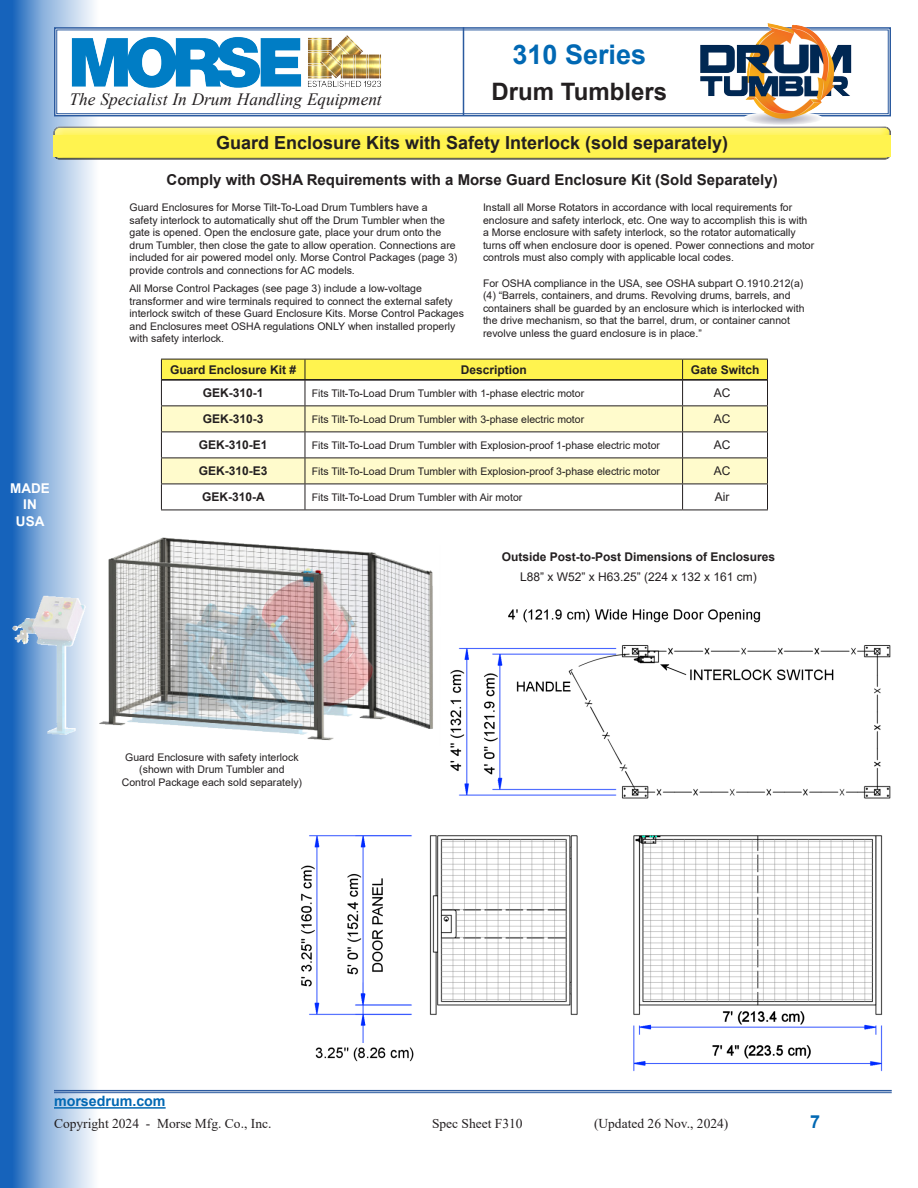
<style>
.page{position:relative;width:918px;height:1188px;background:#fff}
.page>*{position:absolute;margin:0;border:0;box-sizing:border-box;transform-origin:0 0}
.t1{font:700 27px "Arial";color:#0168b3}
.t2{font:700 24px "Arial";color:#231f20}
.t3{font:700 18px "Arial";color:#231f20}
.t4{font:700 18px "Arial";color:#0168b3}
.t5{font:italic 17.25px "Times New Roman";color:#231f20}
.Sub-Head{font:700 15px "Arial";color:#231f20}
.t6{font:700 14.25px "Arial";color:#0168b3}
.t7{font:13.5px "Times New Roman";color:#231f20}
.t8{font:700 13.5px/16.2px "Arial";color:#fff;text-align:center}
.Model__List_Text{font:700 12px "Arial";color:#231f20}
.Body_Text{font:700 12px "Arial";color:#231f20}
.Parts_List_Header{font:700 12px "Arial";color:#231f20}
.Body_Text-2{font:12px "Arial";color:#231f20}
.Model__Text_RT_Column{font:12px "Arial";color:#231f20}
.Body_Text-3{font:10.5px/12.6px "Arial";color:#231f20}
.Sub-Head-2{font:10.5px/12.6px "Arial";color:#231f20}
.Model__List_Text-2{font:10.5px "Arial";color:#231f20}
</style>
<div class="page">
<img style="left:0;top:0;width:202px;height:1188px">
<hr style="left:54px;top:1090px;width:838px;height:1px;background:#2b5a9f">
<hr style="left:54px;top:1092px;width:838px;height:1px;background:#2b5a9f">
<hr style="left:54px;top:1107px;width:112px;height:2px;background:#0168b3">
<svg style="left:53px;top:26px;width:838px;height:91px"></svg>
<div style="left:56px;top:30px;width:833px;height:84px;border:1px solid #2b5a9f"></div>
<hr style="left:463px;top:27px;width:1px;height:88px;background:#2b5a9f">
<img style="left:64px;top:22px;width:324px;height:80px">
<img style="left:724px;top:59px;width:63px;height:66px">
<img style="left:301px;top:609px;width:590px;height:463px">
<hr style="left:161px;top:510px;width:144px;height:1px;background:#231f20">
<hr style="left:305px;top:510px;width:378px;height:1px;background:#231f20">
<svg style="left:161px;top:359px;width:607px;height:151px"></svg>
<hr style="left:683px;top:510px;width:85px;height:1px;background:#231f20">
<div style="left:52px;top:125px;width:840px;height:30px;background:#cccbcb"></div>
<div style="left:52px;top:127px;width:840px;height:35px;background:#231f20;opacity:.49"></div>
<div style="left:53px;top:135px;width:838px;height:22px;background:#fff34f"></div>
<img style="left:99px;top:537px;width:334px;height:204px">
<h3 class="t5" style="left:70px;top:88px;width:314px">The Specialist In Drum Handling Equipment</h3>
<h1 class="t1" style="left:513px;top:36px;width:135px">310 Series</h1>
<h2 class="t2" style="left:492px;top:75px;width:177px">Drum Tumblers</h2>
<p class="t3" style="left:216px;top:130px;width:514px">Guard Enclosure Kits with Safety Interlock (sold separately)</p>
<p class="t8" style="left:10px;top:481px;width:41px">MADE<br>IN<br>USA</p>
<p class="Sub-Head" style="left:167px;top:170px;width:613px">Comply with OSHA Requirements with a Morse Guard Enclosure Kit (Sold Separately)</p>
<p class="Sub-Head-2" style="left:483px;top:201px;width:333px">Install all Morse Rotators in accordance with local requirements for enclosure and safety interlock, etc. One way to accomplish this is with a Morse enclosure with safety interlock, so the rotator automatically turns off when enclosure door is opened. Power connections and motor controls must also comply with applicable local codes.</p>
<p class="Sub-Head-2" style="left:483px;top:277px;width:323px">For OSHA compliance in the USA, see OSHA subpart O.1910.212(a) (4) “Barrels, containers, and drums. Revolving drums, barrels, and containers shall be guarded by an enclosure which is interlocked with the drive mechanism, so that the barrel, drum, or container cannot revolve unless the guard enclosure is in place.”</p>
<p class="Body_Text-3" style="left:130px;top:201px;width:329px">Guard Enclosures for Morse Tilt-To-Load Drum Tumblers have a safety interlock to automatically shut off the Drum Tumbler when the gate is opened. Open the enclosure gate, place your drum onto the drum Tumbler, then close the gate to allow operation. Connections are included for air powered model only. Morse Control Packages (page 3) provide controls and connections for AC models.</p>
<p class="Body_Text-3" style="left:130px;top:282px;width:336px">All Morse Control Packages (see page 3) include a low-voltage transformer and wire terminals required to connect the external safety interlock switch of these Guard Enclosure Kits. Morse Control Packages and Enclosures meet OSHA regulations ONLY when installed properly with safety interlock.</p>
<p class="Parts_List_Header" style="left:170px;top:361px;width:128px">Guard Enclosure Kit #</p>
<p class="Parts_List_Header" style="left:461px;top:361px;width:68px">Description</p>
<p class="Parts_List_Header" style="left:691px;top:361px;width:70px">Gate Switch</p>
<p class="Model__List_Text" style="left:203px;top:385px;width:62px">GEK-310-1</p>
<p class="Model__List_Text-2" style="left:312px;top:386px;width:274px">Fits Tilt-To-Load Drum Tumbler with 1-phase electric motor</p>
<p class="Model__Text_RT_Column" style="left:714px;top:385px;width:18px">AC</p>
<p class="Model__List_Text" style="left:203px;top:411px;width:62px">GEK-310-3</p>
<p class="Model__List_Text-2" style="left:312px;top:412px;width:274px">Fits Tilt-To-Load Drum Tumbler with 3-phase electric motor</p>
<p class="Model__Text_RT_Column" style="left:714px;top:411px;width:18px">AC</p>
<p class="Model__List_Text" style="left:199px;top:437px;width:70px">GEK-310-E1</p>
<p class="Model__List_Text-2" style="left:312px;top:438px;width:350px">Fits Tilt-To-Load Drum Tumbler with Explosion-proof 1-phase electric motor</p>
<p class="Model__Text_RT_Column" style="left:714px;top:437px;width:18px">AC</p>
<p class="Model__List_Text" style="left:199px;top:463px;width:70px">GEK-310-E3</p>
<p class="Model__List_Text-2" style="left:312px;top:464px;width:350px">Fits Tilt-To-Load Drum Tumbler with Explosion-proof 3-phase electric motor</p>
<p class="Model__Text_RT_Column" style="left:714px;top:463px;width:18px">AC</p>
<p class="Model__List_Text" style="left:202px;top:489px;width:64px">GEK-310-A</p>
<p class="Model__List_Text-2" style="left:312px;top:490px;width:212px">Fits Tilt-To-Load Drum Tumbler with Air motor</p>
<p class="Model__Text_RT_Column" style="left:715px;top:489px;width:16px">Air</p>
<p class="Body_Text-3" style="left:122px;top:751px;width:182px;text-align:center">Guard Enclosure with safety interlock (shown with Drum Tumbler and<br>Control Package each sold separately)</p>
<p class="Body_Text" style="left:502px;top:549px;width:275px">Outside Post-to-Post Dimensions of Enclosures</p>
<p class="Body_Text-2" style="left:520px;top:569px;width:238px">L88” x W52” x H63.25” (224 x 132 x 161 cm)</p>
<h3 class="t6" style="left:54px;top:1091px;width:113px">morsedrum.com</h3>
<p class="t7" style="left:54px;top:1114px;width:219px">Copyright 2024 - Morse Mfg. Co., Inc.</p>
<p class="t7" style="left:432px;top:1114px;width:92px">Spec Sheet F310</p>
<p class="t7" style="left:594px;top:1114px;width:136px">(Updated 26 Nov., 2024)</p>
<h3 class="t4" style="left:810px;top:1109px;width:12px">7</h3>
</div>
